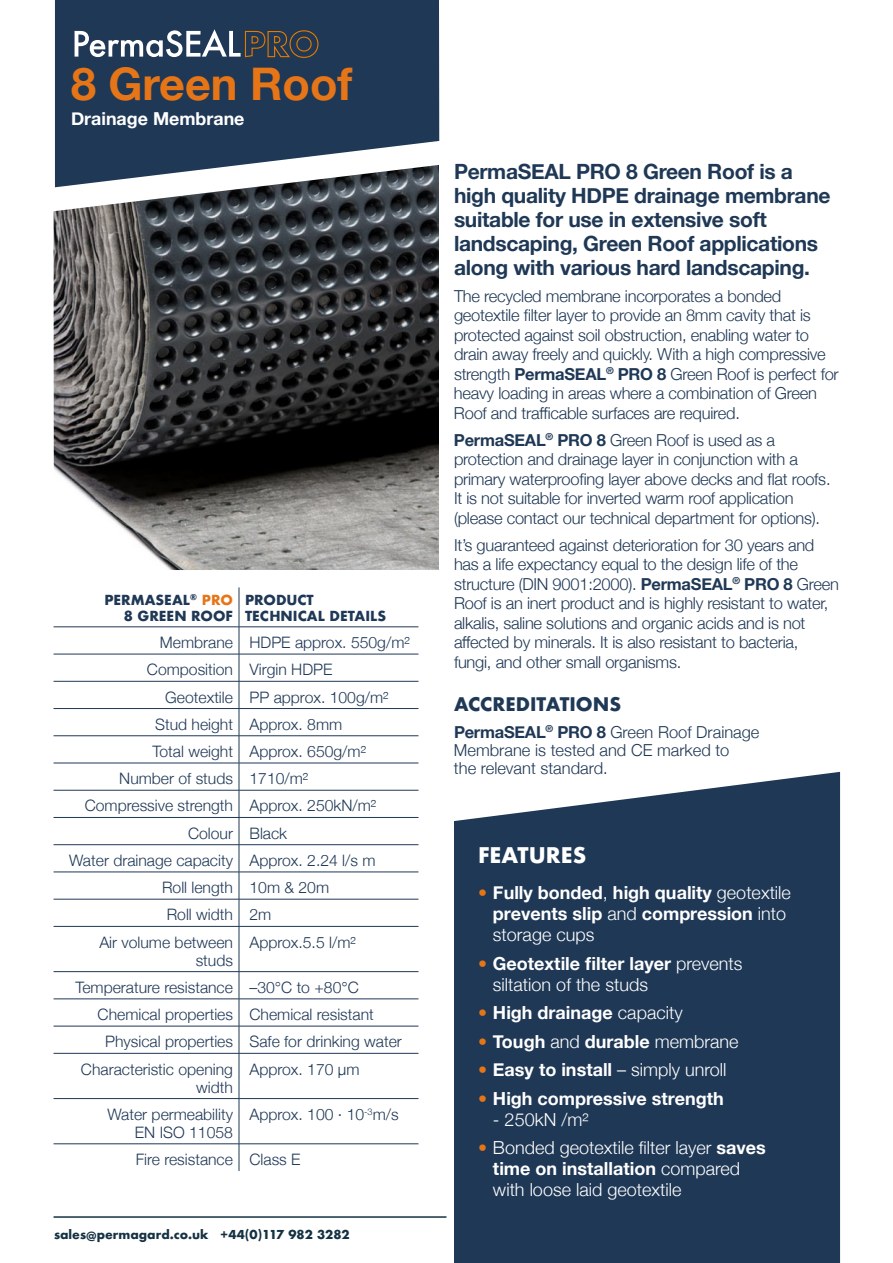
<style>
.page{position:relative;width:893px;height:1263px;background:#fff}
.page>*{position:absolute;margin:0;border:0;box-sizing:border-box;transform-origin:0 0}
.t1{font:700 45px "Helvetica Neue";color:#e67518}
.t2{font:700 21px/24px "Helvetica Neue";letter-spacing:-.015em;color:#1f3855}
.t3{font:700 21px "Futura";color:#fff}
.t4{font:700 18.3px "Futura";color:#1f3855}
.t5{font:700 18px/21px "Helvetica Neue";color:#fff}
.t6{font:300 18px/21px "Helvetica Neue";color:#fff}
.t7{font:700 17.85px "Helvetica Neue";color:#fff}
.t8{font:300 16.5px/19.5px "Helvetica Neue";letter-spacing:-.015em;color:#1f3855}
.t9{font:300 15.75px/27.3px "Helvetica Neue";color:#1f3855}
.t10{font:700 13.5px/16.2px "Futura";color:#1f3855;text-align:right}
.t11{font:700 12px "Futura";color:#153243}
.s1{color:#e67518}
.s2{font-weight:700}
.s3{font-weight:300;color:#e67518}
.s4{font-weight:300}
</style>
<div class="page">
<img style="left:54px;top:187px;width:385px;height:383px">
<hr style="left:239px;top:587px;width:1px;height:40px;background:#1f3855">
<hr style="left:54px;top:627px;width:185px;height:1px;background:#1f3855">
<hr style="left:54px;top:654px;width:185px;height:1px;background:#1f3855">
<hr style="left:54px;top:681px;width:185px;height:1px;background:#1f3855">
<hr style="left:54px;top:708px;width:185px;height:1px;background:#1f3855">
<hr style="left:54px;top:735px;width:185px;height:1px;background:#1f3855">
<hr style="left:54px;top:763px;width:185px;height:1px;background:#1f3855">
<hr style="left:54px;top:790px;width:185px;height:1px;background:#1f3855">
<hr style="left:54px;top:817px;width:185px;height:1px;background:#1f3855">
<hr style="left:54px;top:844px;width:185px;height:1px;background:#1f3855">
<hr style="left:54px;top:872px;width:185px;height:1px;background:#1f3855">
<hr style="left:54px;top:899px;width:185px;height:1px;background:#1f3855">
<hr style="left:54px;top:926px;width:185px;height:1px;background:#1f3855">
<hr style="left:54px;top:971px;width:185px;height:1px;background:#1f3855">
<hr style="left:54px;top:998px;width:185px;height:1px;background:#1f3855">
<hr style="left:54px;top:1026px;width:185px;height:1px;background:#1f3855">
<hr style="left:54px;top:1053px;width:185px;height:1px;background:#1f3855">
<hr style="left:54px;top:1098px;width:185px;height:1px;background:#1f3855">
<svg style="left:239px;top:628px;width:1px;height:298px"></svg>
<hr style="left:239px;top:926px;width:1px;height:45px;background:#1f3855">
<svg style="left:239px;top:972px;width:1px;height:81px"></svg>
<hr style="left:239px;top:1053px;width:1px;height:45px;background:#1f3855">
<hr style="left:239px;top:1099px;width:1px;height:44px;background:#1f3855">
<hr style="left:239px;top:627px;width:179px;height:1px;background:#1f3855">
<hr style="left:239px;top:654px;width:179px;height:1px;background:#1f3855">
<hr style="left:239px;top:681px;width:179px;height:1px;background:#1f3855">
<hr style="left:239px;top:708px;width:179px;height:1px;background:#1f3855">
<hr style="left:239px;top:735px;width:179px;height:1px;background:#1f3855">
<hr style="left:239px;top:763px;width:179px;height:1px;background:#1f3855">
<hr style="left:239px;top:790px;width:179px;height:1px;background:#1f3855">
<hr style="left:239px;top:817px;width:179px;height:1px;background:#1f3855">
<hr style="left:239px;top:844px;width:179px;height:1px;background:#1f3855">
<hr style="left:239px;top:872px;width:179px;height:1px;background:#1f3855">
<hr style="left:239px;top:899px;width:179px;height:1px;background:#1f3855">
<hr style="left:239px;top:926px;width:179px;height:1px;background:#1f3855">
<hr style="left:239px;top:971px;width:179px;height:1px;background:#1f3855">
<hr style="left:239px;top:998px;width:179px;height:1px;background:#1f3855">
<hr style="left:239px;top:1026px;width:179px;height:1px;background:#1f3855">
<hr style="left:239px;top:1053px;width:179px;height:1px;background:#1f3855">
<hr style="left:239px;top:1098px;width:179px;height:1px;background:#1f3855">
<hr style="left:54px;top:1143px;width:185px;height:1px;background:#1f3855">
<svg style="left:239px;top:1144px;width:1px;height:27px"></svg>
<hr style="left:239px;top:1143px;width:179px;height:1px;background:#1f3855">
<div style="left:454px;top:772px;width:386px;height:491px;background:#1f3855"></div>
<svg style="left:55px;top:0;width:384px;height:187px;background:#364c66"></svg>
<svg style="left:75px;top:29px;width:244px;height:29px"></svg>
<hr style="left:54px;top:1216px;width:392px;height:2px;background:#153243">
<h1 class="t1" style="left:71px;top:49px;width:283px">8 Green Roof</h1>
<p class="t7" style="left:71px;top:105px;width:175px">Drainage Membrane</p>
<p class="t10" style="left:104px;top:591px;width:130px">PERMASEAL<sup>®</sup> <span class="s1">PRO<br></span>8 GREEN ROOF</p>
<p class="t10" style="left:245px;top:591px;width:143px;text-align:left">PRODUCT<br>TECHNICAL DETAILS</p>
<p class="t9" style="left:147px;top:628px;width:264px;text-indent:13px">Membrane HDPE approx. 550g/m²<br>Composition Virgin HDPE</p>
<p class="t9" style="left:165px;top:682px;width:225px">Geotextile PP approx. 100g/m²</p>
<p class="t9" style="left:155px;top:709px;width:189px">Stud height Approx. 8mm</p>
<p class="t9" style="left:152px;top:737px;width:215px">Total weight Approx. 650g/m²</p>
<p class="t9" style="left:119px;top:764px;width:190px">Number of studs 1710/m²</p>
<p class="t9" style="left:85px;top:791px;width:293px">Compressive strength Approx. 250kN/m²</p>
<p class="t9" style="left:188px;top:818px;width:101px">Colour Black</p>
<p class="t9" style="left:69px;top:845px;width:308px">Water drainage capacity Approx. 2.24 l/s m</p>
<p class="t9" style="left:162px;top:873px;width:169px">Roll length 10m &amp; 20m</p>
<p class="t9" style="left:167px;top:900px;width:106px">Roll width 2m</p>
<p class="t9" style="left:99px;top:927px;width:135px">Air volume between</p>
<p class="t9" style="left:196px;top:945px;width:39px">studs</p>
<p class="t9" style="left:249px;top:927px;width:108px">Approx.5.5 l/m²</p>
<p class="t9" style="left:75px;top:972px;width:285px">Temperature resistance –30°C to +80°C</p>
<p class="t9" style="left:98px;top:1000px;width:278px">Chemical properties Chemical resistant</p>
<p class="t9" style="left:105px;top:1027px;width:298px">Physical properties Safe for drinking water</p>
<p class="t9" style="left:81px;top:1054px;width:154px">Characteristic opening</p>
<p class="t9" style="left:196px;top:1072px;width:38px">width</p>
<p class="t9" style="left:250px;top:1054px;width:111px">Approx. 170 μm</p>
<p class="t9" style="left:108px;top:1104px;width:127px;line-height:18px;text-align:right">Water permeability<br>EN ISO 11058</p>
<p class="t9" style="left:250px;top:1099px;width:151px">Approx. 100 · 10<sup>-3</sup>m/s</p>
<p class="t9" style="left:136px;top:1144px;width:166px">Fire resistance Class E</p>
<p class="t11" style="left:54px;top:1226px;width:297px">sales@permagard.co.uk +44(0)117 982 3282</p>
<p class="t2" style="left:454px;top:160px;width:378px">PermaSEAL PRO 8 Green Roof is a high quality HDPE drainage membrane suitable for use in extensive soft landscaping, Green Roof applications along with various hard landscaping.</p>
<p class="t8" style="left:454px;top:285px;width:386px">The recycled membrane incorporates a bonded geotextile filter layer to provide an 8mm cavity that is protected against soil obstruction, enabling water to drain away freely and quickly. With a high compressive strength <span class="s2">PermaSEAL</span><sup>®</sup> <span class="s2">PRO 8</span> Green Roof is perfect for heavy loading in areas where a combination of Green Roof and trafficable surfaces are required.</p>
<p class="t8" style="left:454px;top:429px;width:378px"><span class="s2">PermaSEAL</span><sup>®</sup> <span class="s2">PRO 8</span> Green Roof is used as a protection and drainage layer in conjunction with a primary waterproofing layer above decks and flat roofs.<br>It is not suitable for inverted warm roof application (please contact our technical department for options).</p>
<p class="t8" style="left:454px;top:534px;width:386px">It’s guaranteed against deterioration for 30 years and has a life expectancy equal to the design life of the structure (DIN 9001:2000). <span class="s2">PermaSEAL</span><sup>®</sup> <span class="s2">PRO 8</span> Green Roof is an inert product and is highly resistant to water, alkalis, saline solutions and organic acids and is not affected by minerals. It is also resistant to bacteria, fungi, and other small organisms.</p>
<p class="t4" style="left:454px;top:690px;width:169px">ACCREDITATIONS</p>
<p class="t8" style="left:454px;top:721px;width:307px;line-height:18px"><span class="s2">PermaSEAL</span><sup>®</sup> <span class="s2">PRO 8</span> Green Roof Drainage<br>Membrane is tested and CE marked to<br>the relevant standard.</p>
<p class="t3" style="left:478px;top:840px;width:110px">FEATURES</p>
<p class="t5" style="left:493px;top:883px;width:299px;text-indent:-15px"><span class="s3">•</span> Fully bonded<span class="s4">,</span> high quality <span class="s4">geotextile </span>prevents slip <span class="s4">and</span> compression <span class="s4">into storage cups</span></p>
<p class="t6" style="left:493px;top:952px;width:251px;text-indent:-15px"><span class="s1">•</span> <span class="s2">Geotextile filter layer</span> prevents siltation of the studs</p>
<p class="t5" style="left:478px;top:1003px;width:206px"><span class="s3">•</span> High drainage <span class="s4">capacity</span></p>
<p class="t5" style="left:478px;top:1031px;width:262px"><span class="s3">•</span> Tough <span class="s4">and</span> durable <span class="s4">membrane</span></p>
<p class="t5" style="left:478px;top:1060px;width:250px"><span class="s3">•</span> Easy to install <span class="s4">– simply unroll</span></p>
<p class="t5" style="left:478px;top:1088px;width:247px"><span class="s3">•</span> High compressive strength</p>
<p class="t6" style="left:493px;top:1108px;width:97px">- 250kN /m²</p>
<p class="t6" style="left:493px;top:1136px;width:274px;text-indent:-15px"><span class="s1">•</span> Bonded geotextile filter layer <span class="s2">saves time on installation</span> compared with loose laid geotextile</p>
</div>
